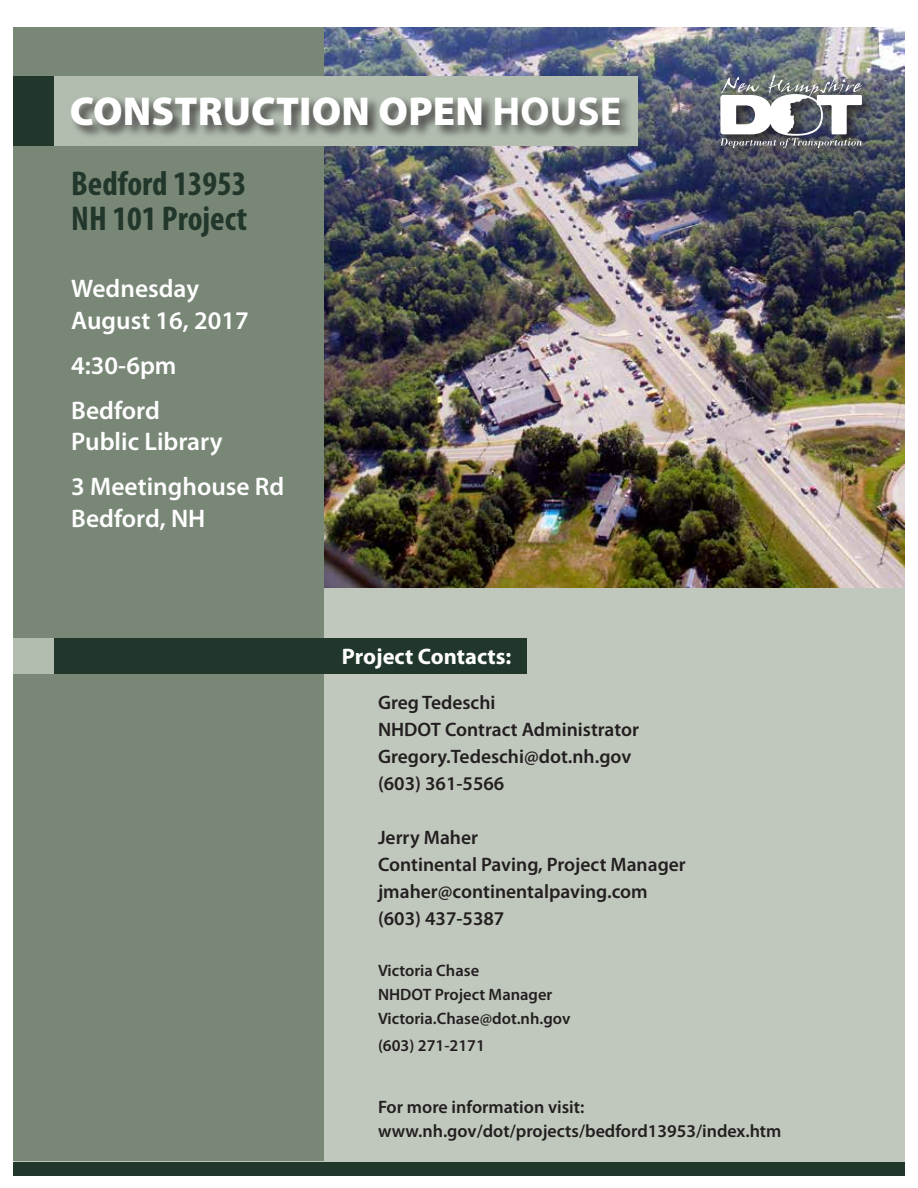
<style>
.page{position:relative;width:918px;height:1188px;background:#fff}
.page>*{position:absolute;margin:0;border:0;box-sizing:border-box;transform-origin:0 0}
.t1{font:900 40.5px "Myriad Pro";letter-spacing:.005em;color:#fff}
.t2{font:700 condensed 34.5px/34.5px "Myriad Pro";color:#22372b}
.t3{font:600 25.5px/45px "Myriad Pro";color:#fff}
.t4{font:700 22.5px "Myriad Pro";color:#fff}
.t5{font:600 19.5px/27px "Myriad Pro";color:#231f20}
.t6{font:600 18px/24px "Myriad Pro";color:#231f20}
.t7{font:600 16.5px/24px "Myriad Pro";color:#231f20}
.s1{font-weight:700}
</style>
<div class="page">
<div style="left:14px;top:27px;width:890px;height:1147px;background:#c0c8bd"></div>
<img style="left:324px;top:27px;width:580px;height:561px">
<div style="left:718px;top:73px;width:158px;height:89px;background:#231f20;opacity:.75"></div>
<svg style="left:720px;top:74px;width:142px;height:74px;background:#96999d"></svg>
<div style="left:14px;top:27px;width:310px;height:1134px;background:#798777"></div>
<div style="left:27px;top:76px;width:611px;height:69px;background:#b2bdb0"></div>
<div style="left:14px;top:76px;width:40px;height:69px;background:#22372b"></div>
<div style="left:70px;top:95px;width:564px;height:45px;background:#231f20;opacity:.75"></div>
<div style="left:14px;top:1162px;width:891px;height:14px;background:#22372b"></div>
<div style="left:43px;top:639px;width:484px;height:35px;background:#22372b"></div>
<div style="left:14px;top:639px;width:40px;height:35px;background:#b2bdb0"></div>
<h1 class="t1" style="left:70px;top:84px;width:553px">CONSTRUCTION OPEN <span class="s1">HOUSE</span></h1>
<h2 class="t2" style="left:71px;top:166px;width:177px">Bedford 13953<br>NH 101 Project</h2>
<h3 class="t3" style="left:71px;top:272px;width:179px;line-height:31.5px">Wednesday<br>August 16, 2017</h3>
<h3 class="t3" style="left:71px;top:342px;width:107px">4:30-6pm<br>Bedford</h3>
<h3 class="t3" style="left:71px;top:419px;width:215px">Public Library<br>3 Meetinghouse Rd</h3>
<h3 class="t3" style="left:71px;top:495px;width:136px">Bedford, NH</h3>
<p class="t4" style="left:342px;top:641px;width:171px">Project Contacts:</p>
<p class="t5" style="left:378px;top:689px;width:263px">Greg Tedeschi<br>NHDOT Contract Administrator<br>Gregory.Tedeschi@dot.nh.gov (603) 361-5566</p>
<p class="t5" style="left:378px;top:824px;width:309px">Jerry Maher<br>Continental Paving, Project Manager jmaher@continentalpaving.com (603) 437-5387</p>
<p class="t7" style="left:378px;top:958px;width:194px">Victoria Chase<br>NHDOT Project Manager<br>Victoria.Chase@dot.nh.gov</p>
<p class="t7" style="left:378px;top:1033px;width:108px">(603) 271-2171</p>
<p class="t6" style="left:378px;top:1094px;width:405px">For more information visit: www.nh.gov/dot/projects/bedford13953/index.htm</p>
</div>
